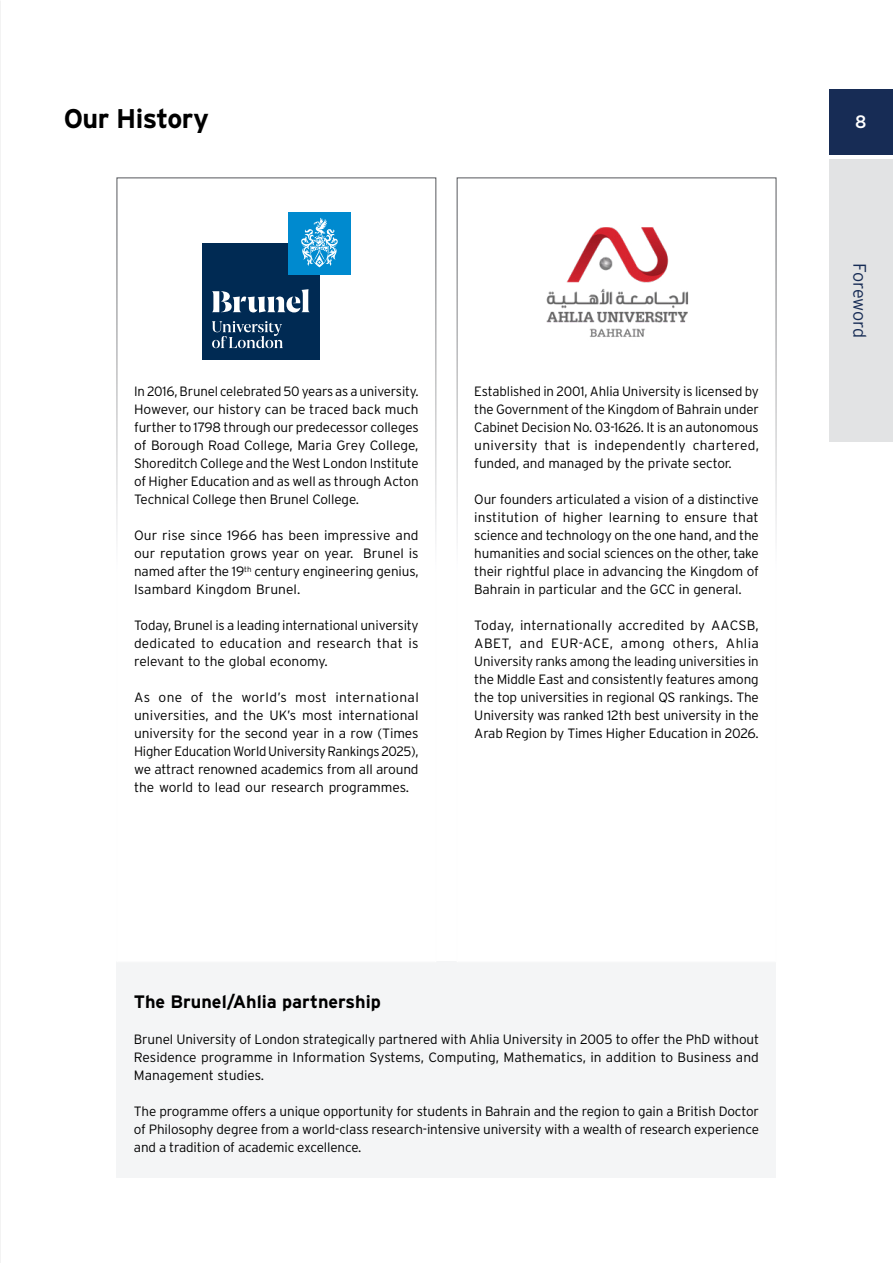
<style>
.page{position:relative;width:893px;height:1263px;background:#fff}
.page>*{position:absolute;margin:0;border:0;box-sizing:border-box;transform-origin:0 0}
.t1{font:700 27px "Interstate";letter-spacing:-.02em;color:#000}
.t2{font:700 18px "Interstate";color:#000}
.t3{font:300 18px "Interstate";letter-spacing:-.02em;color:#172c55}
.t4{font:500 18px "Gotham";color:#fff}
.t5{font:300 13.5px/18px "Interstate";letter-spacing:-.01em;color:#000;text-align:justify}
</style>
<div class="page">
<div style="left:829px;top:89px;width:64px;height:66px;background:#172c55"></div>
<div style="left:829px;top:159px;width:64px;height:283px;background:#e2e3e4"></div>
<img style="left:0;top:0;width:1px;height:1263px">
<div style="left:117px;top:962px;width:659px;height:216px;background:#f4f5f6"></div>
<svg style="left:117px;top:177px;width:319px;height:367px"></svg>
<svg style="left:457px;top:177px;width:319px;height:366px"></svg>
<h1 class="t1" style="left:64px;top:102px;width:147px">Our History</h1>
<p class="t5" style="left:134px;top:382px;width:286px">In 2016, Brunel celebrated 50 years as a university.<br>However, our history can be traced back much further to 1798 through our predecessor colleges of Borough Road College, Maria Grey College, Shoreditch College and the West London Institute of Higher Education and as well as through Acton Technical College then Brunel College.</p>
<p class="t5" style="left:134px;top:526px;width:286px">Our rise since 1966 has been impressive and our reputation grows year on year. Brunel is named after the 19<sup>th</sup> century engineering genius, Isambard Kingdom Brunel.</p>
<p class="t5" style="left:134px;top:616px;width:286px">Today, Brunel is a leading international university dedicated to education and research that is relevant to the global economy.</p>
<p class="t5" style="left:134px;top:688px;width:286px">As one of the world’s most international universities, and the UK’s most international university for the second year in a row (Times Higher Education World University Rankings 2025), we attract renowned academics from all around the world to lead our research programmes.</p>
<p class="t5" style="left:474px;top:382px;width:286px">Established in 2001, Ahlia University is licensed by the Government of the Kingdom of Bahrain under Cabinet Decision No. 03-1626. It is an autonomous university that is independently chartered, funded, and managed by the private sector.</p>
<p class="t5" style="left:474px;top:490px;width:286px">Our founders articulated a vision of a distinctive institution of higher learning to ensure that science and technology on the one hand, and the humanities and social sciences on the other, take their rightful place in advancing the Kingdom of Bahrain in particular and the GCC in general.</p>
<p class="t5" style="left:474px;top:616px;width:286px">Today, internationally accredited by AACSB, ABET, and EUR-ACE, among others, Ahlia University ranks among the leading universities in the Middle East and consistently features among the top universities in regional QS rankings. The University was ranked 12th best university in the Arab Region by Times Higher Education in 2026.</p>
<h2 class="t2" style="left:134px;top:991px;width:249px">The Brunel/Ahlia partnership</h2>
<p class="t5" style="left:134px;top:1030px;width:627px">Brunel University of London strategically partnered with Ahlia University in 2005 to offer the PhD without Residence programme in Information Systems, Computing, Mathematics, in addition to Business and Management studies.</p>
<p class="t5" style="left:134px;top:1102px;width:627px">The programme offers a unique opportunity for students in Bahrain and the region to gain a British Doctor of Philosophy degree from a world-class research-intensive university with a wealth of research experience and a tradition of academic excellence.</p>
<h2 class="t4" style="left:855px;top:110px;width:13px">8</h2>
<h2 class="t3" style="left:871px;top:263px;width:76px;rotate:90deg">Foreword</h2>
</div>
